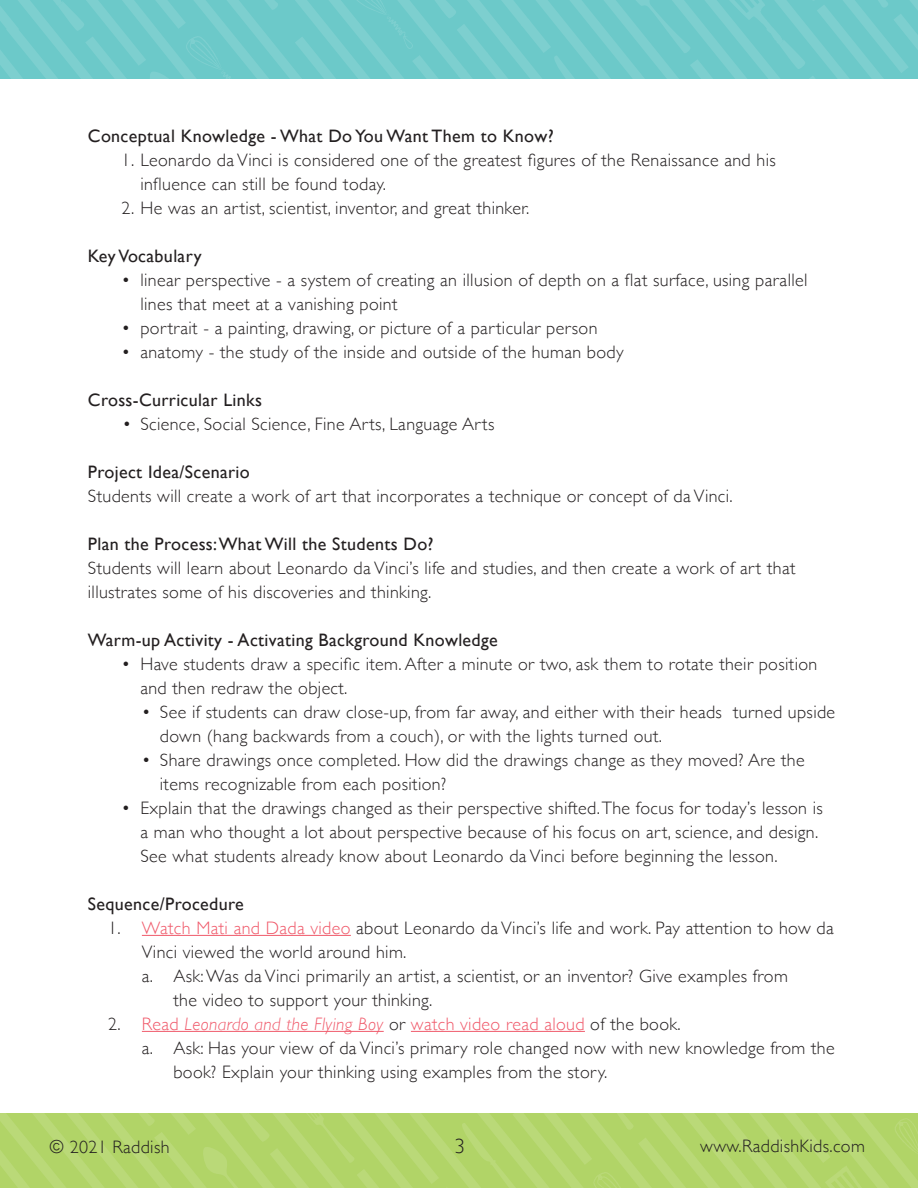
<style>
.page{position:relative;width:918px;height:1188px;background:#fff}
.page>*{position:absolute;margin:0;border:0;box-sizing:border-box;transform-origin:0 0}
.t1{font:300 21px "Gill Sans";color:#231f20}
.t2{font:300 18px/24px "Gill Sans";letter-spacing:.02em;color:#231f20}
.t3{font:18px "Gill Sans";letter-spacing:.02em;color:#231f20}
.t4{font:300 18px "Gill Sans";letter-spacing:.02em;color:#f0596a}
.s1{color:#f0596a}
.s2{color:#231f20}
.s3{font-style:italic}
</style>
<div class="page">
<svg style="left:0;top:1113px;width:918px;height:75px;background:#b3d56c"></svg>
<svg style="left:0;top:0;width:918px;height:79px;background:#71caca"></svg>
<hr style="left:142px;top:935px;width:209px;height:1px;background:#f0596a">
<hr style="left:142px;top:1031px;width:242px;height:1px;background:#f0596a">
<hr style="left:411px;top:1031px;width:174px;height:1px;background:#f0596a">
<p class="t3" style="left:88px;top:125px;width:467px">Conceptual Knowledge - What Do You Want Them to Know?</p>
<p class="t2" style="left:140px;top:147px;width:637px;text-indent:-19px">1. Leonardo da Vinci is considered one of the greatest figures of the Renaissance and his influence can still be found today.</p>
<p class="t2" style="left:122px;top:195px;width:409px">2. He was an artist, scientist, inventor, and great thinker.</p>
<p class="t3" style="left:88px;top:245px;width:115px">Key Vocabulary</p>
<p class="t2" style="left:140px;top:267px;width:669px;text-indent:-19px">• linear perspective - a system of creating an illusion of depth on a flat surface, using parallel lines that meet at a vanishing point</p>
<p class="t2" style="left:122px;top:315px;width:477px">• portrait - a painting, drawing, or picture of a particular person</p>
<p class="t2" style="left:122px;top:339px;width:504px">• anatomy - the study of the inside and outside of the human body</p>
<p class="t3" style="left:88px;top:389px;width:176px">Cross-Curricular Links</p>
<p class="t2" style="left:122px;top:411px;width:374px">• Science, Social Science, Fine Arts, Language Arts</p>
<p class="t3" style="left:88px;top:461px;width:163px">Project Idea/Scenario</p>
<p class="t2" style="left:88px;top:483px;width:646px">Students will create a work of art that incorporates a technique or concept of da Vinci.</p>
<p class="t3" style="left:88px;top:533px;width:347px">Plan the Process: What Will the Students Do?</p>
<p class="t2" style="left:88px;top:555px;width:709px">Students will learn about Leonardo da Vinci’s life and studies, and then create a work of art that illustrates some of his discoveries and thinking.</p>
<p class="t3" style="left:88px;top:629px;width:411px">Warm-up Activity - Activating Background Knowledge</p>
<p class="t2" style="left:140px;top:651px;width:678px;text-indent:-19px">• Have students draw a specific item. After a minute or two, ask them to rotate their position and then redraw the object.</p>
<p class="t2" style="left:160px;top:699px;width:677px;text-indent:-18px">• See if students can draw close-up, from far away, and either with their heads turned upside down (hang backwards from a couch), or with the lights turned out.</p>
<p class="t2" style="left:160px;top:747px;width:646px;text-indent:-18px">• Share drawings once completed. How did the drawings change as they moved? Are the items recognizable from each position?</p>
<p class="t2" style="left:140px;top:795px;width:684px;text-indent:-19px">• Explain that the drawings changed as their perspective shifted. The focus for today’s lesson is a man who thought a lot about perspective because of his focus on art, science, and design.<br>See what students already know about Leonardo da Vinci before beginning the lesson.</p>
<p class="t3" style="left:88px;top:893px;width:158px">Sequence/Procedure</p>
<p class="t2" style="left:142px;top:915px;width:693px;text-indent:-34px">1. <span class="s1">Watch Mati and Dada video</span> about Leonardo da Vinci’s life and work. Pay attention to how da<br>Vinci viewed the world around him.</p>
<p class="t2" style="left:173px;top:963px;width:616px;text-indent:-32px">a. Ask: Was da Vinci primarily an artist, a scientist, or an inventor? Give examples from the video to support your thinking.</p>
<p class="t4" style="left:108px;top:1010px;width:574px"><span class="s2">2.</span> Read <span class="s3">Leonardo and the Flying Boy</span> <span class="s2">or</span> watch video read aloud <span class="s2">of the book.</span></p>
<p class="t2" style="left:173px;top:1035px;width:663px;text-indent:-32px">a. Ask: Has your view of da Vinci’s primary role changed now with new knowledge from the book? Explain your thinking using examples from the story.</p>
<p class="t2" style="left:50px;top:1134px;width:122px">© 2021 Raddish</p>
<p class="t1" style="left:454px;top:1130px;width:12px">3</p>
<p class="t2" style="left:700px;top:1134px;width:166px">www.RaddishKids.com</p>
</div>
